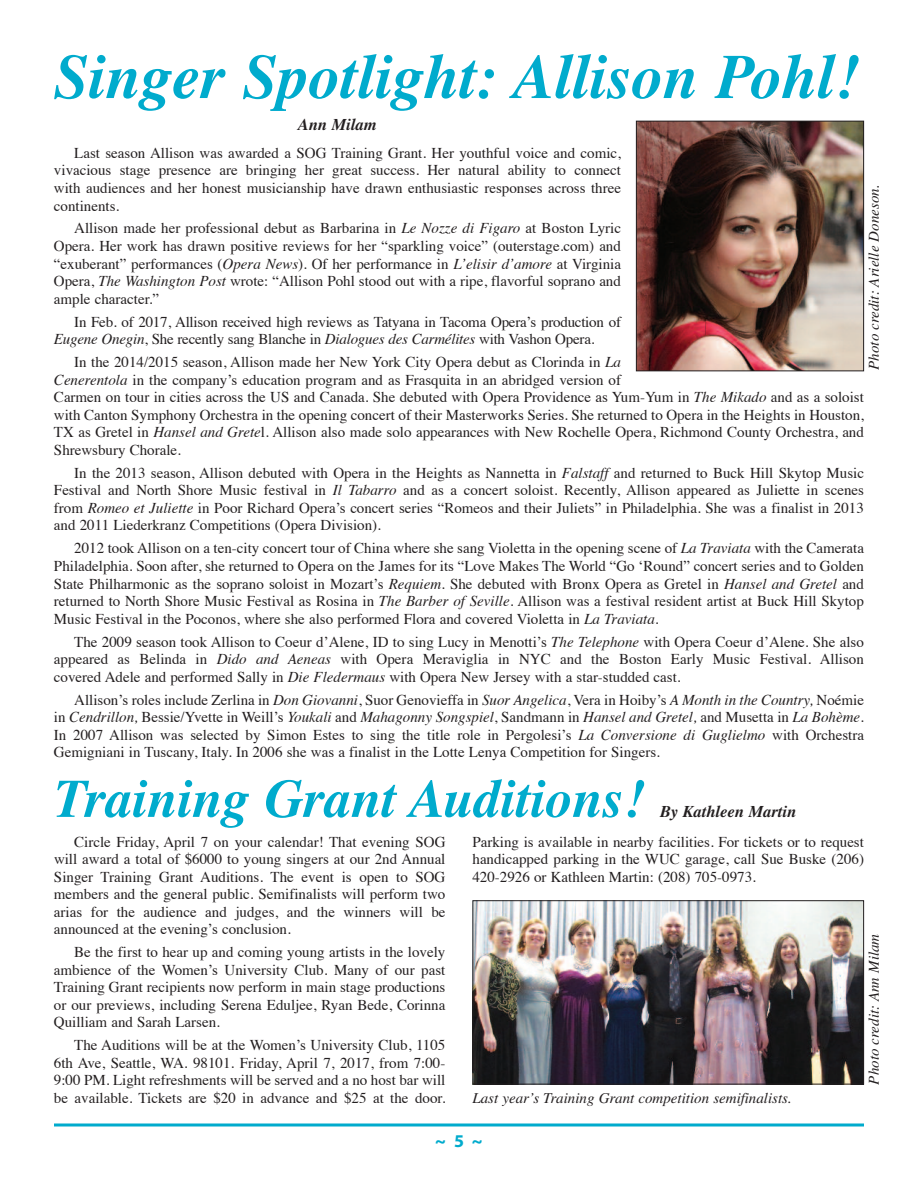
<style>
.page{position:relative;width:918px;height:1188px;background:#fff}
.page>*{position:absolute;margin:0;border:0;box-sizing:border-box;transform-origin:0 0}
.t1{font:italic 700 63px "Times";color:#00abcd}
.t2{font:italic 700 54px "Times";color:#00abcd}
.t3{font:700 18px "Myriad";color:#00abcd}
.t4{font:italic 700 16.5px "Times";color:#231f20}
.t5{font:15px/17.5px "Times";color:#231f20;text-align:justify}
.t6{font:italic 15px "Times";color:#231f20}
.s1{font-style:italic}
</style>
<div class="page">
<hr style="left:54px;top:1124px;width:810px;height:2px;background:#00abcd">
<img style="left:638px;top:123px;width:224px;height:246px">
<div style="left:636px;top:121px;width:228px;height:250px;border:1px solid #231f20"></div>
<img style="left:474px;top:902px;width:388px;height:180px">
<div style="left:472px;top:900px;width:392px;height:184px;border:1px solid #231f20"></div>
<h1 class="t1" style="left:54px;top:54px;width:807px">Singer Spotlight: Allison Pohl!</h1>
<p class="t4" style="left:298px;top:118px;width:80px">Ann Milam</p>
<p class="t5" style="left:54px;top:145px;width:569px;text-indent:20px">Last season Allison was awarded a SOG Training Grant. Her youthful voice and comic, vivacious stage presence are bringing her great success. Her natural ability to connect with audiences and her honest musicianship have drawn enthusiastic responses across three continents.</p>
<p class="t5" style="left:54px;top:221px;width:569px;text-indent:20px">Allison made her professional debut as Barbarina in <span class="s1">Le Nozze di Figaro</span> at Boston Lyric Opera. Her work has drawn positive reviews for her “sparkling voice” (outerstage.com) and “exuberant” performances (<span class="s1">Opera News</span>). Of her performance in <span class="s1">L’elisir d’amore</span> at Virginia Opera, <span class="s1">The Washington Post</span> wrote: “Allison Pohl stood out with a ripe, flavorful soprano and ample character.”</p>
<p class="t5" style="left:54px;top:314px;width:569px;text-indent:20px">In Feb. of 2017, Allison received high reviews as Tatyana in Tacoma Opera’s production of<br><span class="s1">Eugene Onegin</span>, She recently sang Blanche in <span class="s1">Dialogues des Carmélites</span> with Vashon Opera.</p>
<p class="t5" style="left:54px;top:355px;width:812px;text-align:left;text-indent:20px">In the 2014/2015 season, Allison made her New York City Opera debut as Clorinda in <span class="s1">La<br>Cenerentola</span> in the company’s education program and as Frasquita in an abridged version of<br>Carmen on tour in cities across the US and Canada. She debuted with Opera Providence as Yum-Yum in <span class="s1">The Mikado</span> and as a soloist with Canton Symphony Orchestra in the opening concert of their Masterworks Series. She returned to Opera in the Heights in Houston, TX as Gretel in <span class="s1">Hansel and Grete</span>l. Allison also made solo appearances with New Rochelle Opera, Richmond County Orchestra, and Shrewsbury Chorale.</p>
<p class="t5" style="left:54px;top:465px;width:812px;text-indent:20px">In the 2013 season, Allison debuted with Opera in the Heights as Nannetta in <span class="s1">Falstaff</span> and returned to Buck Hill Skytop Music Festival and North Shore Music festival in <span class="s1">Il Tabarro</span> and as a concert soloist. Recently, Allison appeared as Juliette in scenes from <span class="s1">Romeo et Juliette</span> in Poor Richard Opera’s concert series “Romeos and their Juliets” in Philadelphia. She was a finalist in 2013 and 2011 Liederkranz Competitions (Opera Division).</p>
<p class="t5" style="left:54px;top:541px;width:812px;text-indent:20px">2012 took Allison on a ten-city concert tour of China where she sang Violetta in the opening scene of <span class="s1">La Traviata</span> with the Camerata Philadelphia. Soon after, she returned to Opera on the James for its “Love Makes The World “Go ‘Round” concert series and to Golden State Philharmonic as the soprano soloist in Mozart’s <span class="s1">Requiem</span>. She debuted with Bronx Opera as Gretel in <span class="s1">Hansel and Gretel</span> and returned to North Shore Music Festival as Rosina in <span class="s1">The Barber of Seville</span>. Allison was a festival resident artist at Buck Hill Skytop Music Festival in the Poconos, where she also performed Flora and covered Violetta in <span class="s1">La Traviata.</span></p>
<p class="t5" style="left:54px;top:634px;width:812px;text-indent:20px">The 2009 season took Allison to Coeur d’Alene, ID to sing Lucy in Menotti’s <span class="s1">The Telephone</span> with Opera Coeur d’Alene. She also appeared as Belinda in <span class="s1">Dido and Aeneas</span> with Opera Meraviglia in NYC and the Boston Early Music Festival. Allison covered Adele and performed Sally in <span class="s1">Die Fledermaus</span> with Opera New Jersey with a star-studded cast.</p>
<p class="t5" style="left:54px;top:692px;width:812px;text-indent:20px">Allison’s roles include Zerlina in <span class="s1">Don Giovanni</span>, Suor Genovieffa in <span class="s1">Suor Angelica</span>, Vera in Hoiby’s <span class="s1">A Month in the Country,</span> Noémie in <span class="s1">Cendrillon,</span> Bessie/Yvette in Weill’s <span class="s1">Youkali</span> and <span class="s1">Mahagonny Songspiel</span>, Sandmann in <span class="s1">Hansel and Gretel,</span> and Musetta in <span class="s1">La Bohème</span>.<br>In 2007 Allison was selected by Simon Estes to sing the title role in Pergolesi’s <span class="s1">La Conversione di Guglielmo</span> with Orchestra Gemigniani in Tuscany, Italy. In 2006 she was a finalist in the Lotte Lenya Competition for Singers.</p>
<p class="t6" style="left:869px;top:370px;width:187px;rotate:-90deg">Photo credit: Arielle Doneson.</p>
<h2 class="t2" style="left:54px;top:779px;width:593px">Training Grant Auditions!</h2>
<p class="t4" style="left:660px;top:805px;width:138px">By Kathleen Martin</p>
<p class="t5" style="left:54px;top:834px;width:393px;text-indent:20px">Circle Friday, April 7 on your calendar! That evening SOG will award a total of $6000 to young singers at our 2nd Annual Singer Training Grant Auditions. The event is open to SOG members and the general public. Semifinalists will perform two arias for the audience and judges, and the winners will be announced at the evening’s conclusion.</p>
<p class="t5" style="left:54px;top:945px;width:393px;text-indent:20px">Be the first to hear up and coming young artists in the lovely ambience of the Women’s University Club. Many of our past Training Grant recipients now perform in main stage productions or our previews, including Serena Eduljee, Ryan Bede, Corinna Quilliam and Sarah Larsen.</p>
<p class="t5" style="left:54px;top:1038px;width:393px;text-indent:20px">The Auditions will be at the Women’s University Club, 1105<br>6th Ave, Seattle, WA. 98101. Friday, April 7, 2017, from 7:00- 9:00 PM. Light refreshments will be served and a no host bar will be available. Tickets are $20 in advance and $25 at the door.</p>
<p class="t5" style="left:472px;top:834px;width:393px">Parking is available in nearby facilities. For tickets or to request handicapped parking in the WUC garage, call Sue Buske (206)<br>420-2926 or Kathleen Martin: (208) 705-0973.</p>
<p class="t6" style="left:472px;top:1093px;width:321px">Last year’s Training Grant competition semifinalists.</p>
<p class="t6" style="left:869px;top:1084px;width:152px;rotate:-90deg">Photo credit: Ann Milam</p>
<p class="t3" style="left:435px;top:1134px;width:49px">~5~</p>
</div>
